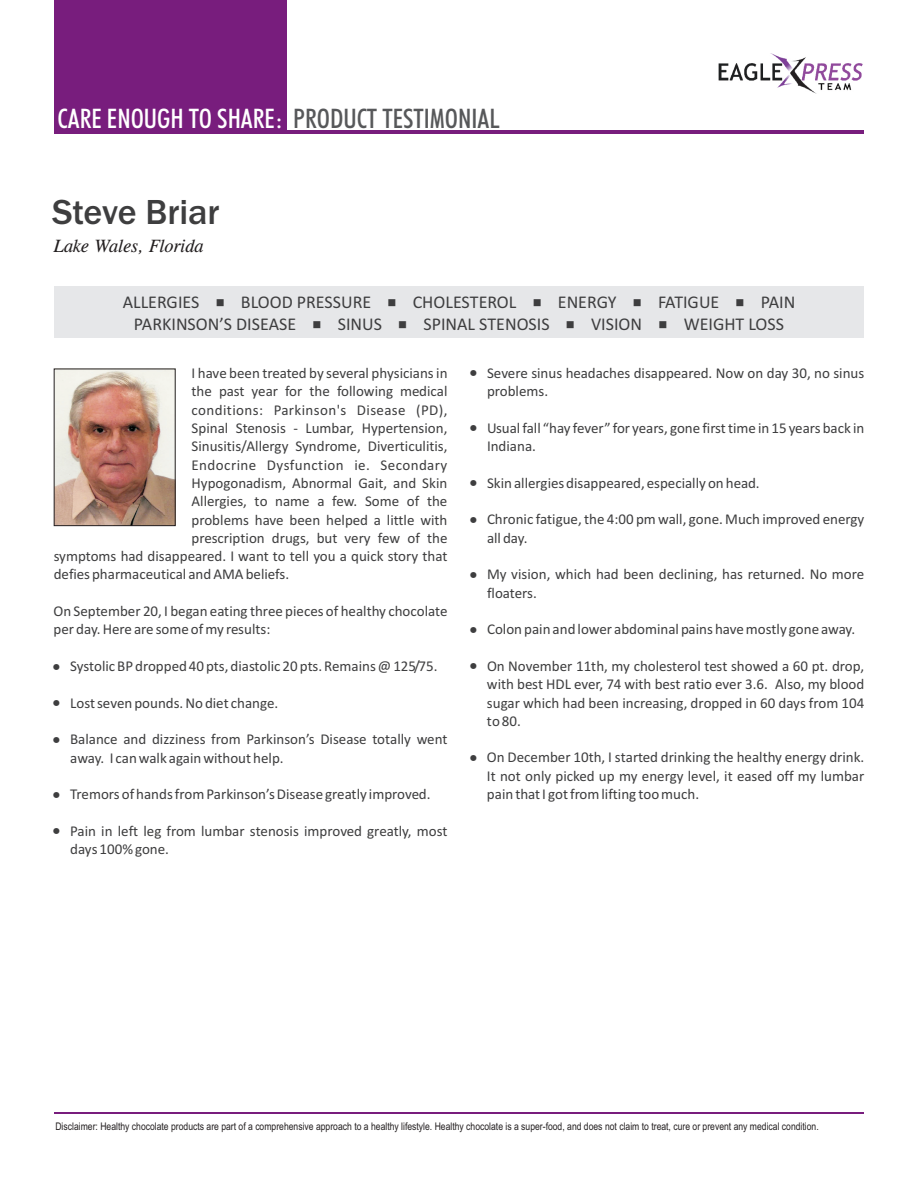
<style>
.page{position:relative;width:918px;height:1188px;background:#fff}
.page>*{position:absolute;margin:0;border:0;box-sizing:border-box;transform-origin:0 0}
.t1{font:500 36px "Franklin Gothic";color:#3e3e3f}
.t2{font:27px "Futura Md Cn BT";color:#fff}
.t3{font:18px "Calibri";color:#3e3e3f}
.t4{font:italic 18px "CG Times";color:#231f20}
.t5{font:15px/18.3px "Calibri";color:#3e3e3f}
.t6{font:15px "Calibri";letter-spacing:.025em;color:#3e3e3f}
.t7{font:15px "Calibri";letter-spacing:.03em;color:#3e3e3f}
.t8{font:12px "Wingdings";color:#3e3e3f}
.t9{font:10.5px "Arial Narrow";color:#231f20}
.s1{color:#57585a}
</style>
<div class="page">
<div style="left:54px;top:287px;width:809px;height:51px;background:#e6e7e9"></div>
<hr style="left:54px;top:130px;width:810px;height:4px;background:#781d7d">
<div style="left:54px;top:0;width:233px;height:134px;background:#781d7d"></div>
<img style="left:718px;top:54px;width:145px;height:39px">
<hr style="left:54px;top:1112px;width:810px;height:2px;background:#781d7d">
<img style="left:56px;top:371px;width:117px;height:153px">
<h2 class="t2" style="left:58px;top:107px;width:444px">CARE ENOUGH TO SHARE: <span class="s1">PRODUCT TESTIMONIAL</span></h2>
<h1 class="t1" style="left:52px;top:199px;width:169px">Steve Briar</h1>
<p class="t4" style="left:54px;top:239px;width:151px">Lake Wales, Florida</p>
<p class="t3" style="left:123px;top:294px;width:103px">ALLERGIES ■</p>
<p class="t8" style="left:387px;top:298px;width:10px">■</p>
<p class="t3" style="left:241px;top:294px;width:132px">BLOOD PRESSURE</p>
<p class="t3" style="left:413px;top:294px;width:384px">CHOLESTEROL ■ ENERGY ■ FATIGUE ■ PAIN</p>
<p class="t3" style="left:134px;top:316px;width:189px">PARKINSON’S DISEASE ■</p>
<p class="t8" style="left:398px;top:320px;width:10px">■</p>
<p class="t3" style="left:338px;top:316px;width:46px">SINUS</p>
<p class="t3" style="left:424px;top:316px;width:362px">SPINAL STENOSIS ■ VISION ■ WEIGHT LOSS</p>
<p class="t5" style="left:192px;top:365px;width:258px">I have been treated by several physicians in</p>
<p class="t5" style="left:192px;top:383px;width:258px">the past year for the following medical</p>
<p class="t6" style="left:192px;top:403px;width:257px">conditions: Parkinson's Disease (PD),</p>
<p class="t5" style="left:192px;top:420px;width:257px">Spinal Stenosis - Lumbar, Hypertension,</p>
<p class="t5" style="left:192px;top:438px;width:258px">Sinusitis/Allergy Syndrome, Diverticulitis,</p>
<p class="t7" style="left:192px;top:458px;width:257px">Endocrine Dysfunction ie. Secondary</p>
<p class="t5" style="left:192px;top:475px;width:257px">Hypogonadism, Abnormal Gait, and Skin</p>
<p class="t5" style="left:192px;top:493px;width:257px">Allergies, to name a few. Some of the</p>
<p class="t5" style="left:192px;top:512px;width:257px">problems have been helped a little with</p>
<p class="t5" style="left:192px;top:530px;width:258px">prescription drugs, but very few of the</p>
<p class="t5" style="left:54px;top:548px;width:395px">symptoms had disappeared. I want to tell you a quick story that</p>
<p class="t5" style="left:54px;top:567px;width:237px">defies pharmaceutical and AMA beliefs.</p>
<p class="t5" style="left:54px;top:603px;width:395px">On September 20, I began eating three pieces of healthy chocolate per day. Here are some of my results:</p>
<p class="t5" style="left:70px;top:658px;width:369px">Systolic BP dropped 40 pts, diastolic 20 pts. Remains @ 125/75.</p>
<p class="t5" style="left:70px;top:695px;width:210px">Lost seven pounds. No diet change.</p>
<p class="t5" style="left:70px;top:731px;width:379px">Balance and dizziness from Parkinson’s Disease totally went away. I can walk again without help.</p>
<p class="t5" style="left:70px;top:786px;width:362px">Tremors of hands from Parkinson’s Disease greatly improved.</p>
<p class="t5" style="left:70px;top:823px;width:379px">Pain in left leg from lumbar stenosis improved greatly, most days 100% gone.</p>
<p class="t5" style="left:487px;top:365px;width:379px">Severe sinus headaches disappeared. Now on day 30, no sinus problems.</p>
<p class="t5" style="left:487px;top:420px;width:379px">Usual fall “hay fever” for years, gone first time in 15 years back in<br>Indiana.</p>
<p class="t5" style="left:487px;top:475px;width:274px">Skin allergies disappeared, especially on head.</p>
<p class="t5" style="left:487px;top:512px;width:379px">Chronic fatigue, the 4:00 pm wall, gone. Much improved energy all day.</p>
<p class="t5" style="left:487px;top:566px;width:379px">My vision, which had been declining, has returned. No more floaters.</p>
<p class="t5" style="left:487px;top:621px;width:370px">Colon pain and lower abdominal pains have mostly gone away.</p>
<p class="t5" style="left:487px;top:658px;width:379px;text-align:justify">On November 11th, my cholesterol test showed a 60 pt. drop, with best HDL ever, 74 with best ratio ever 3.6. Also, my blood sugar which had been increasing, dropped in 60 days from 104 to 80.</p>
<p class="t5" style="left:487px;top:750px;width:379px;text-align:justify">On December 10th, I started drinking the healthy energy drink.<br>It not only picked up my energy level, it eased off my lumbar pain that I got from lifting too much.</p>
<p class="t9" style="left:55px;top:1122px;width:765px">Disclaimer: Healthy chocolate products are part of a comprehensive approach to a healthy lifestyle. Healthy chocolate is a super-food, and does not claim to treat, cure or prevent any medical condition.</p>
</div>
